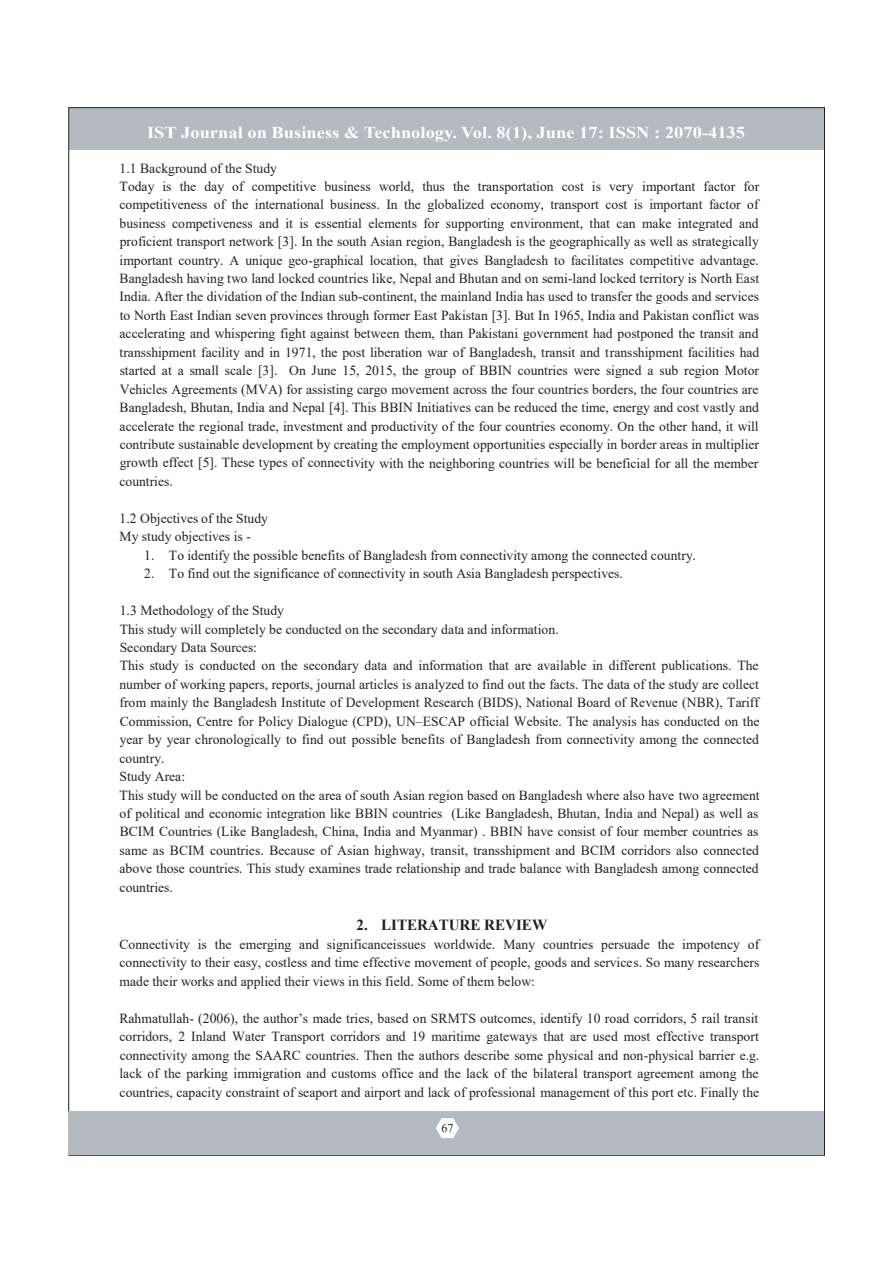
<style>
.page{position:relative;width:893px;height:1263px;background:#fff}
.page>*{position:absolute;margin:0;border:0;box-sizing:border-box;transform-origin:0 0}
.t1{font:700 16.5px "Times New Roman";color:#fff;scale:1.12 1}
.t2{font:700 15.45px "Times New Roman";letter-spacing:-.005em;color:#231f20}
.t3{font:13.95px/18.5px "Times New Roman";color:#231f20}
.t4{font:12px "Times New Roman";color:#231f20}
</style>
<div class="page">
<div style="left:69px;top:108px;width:756px;height:42px;background:#b4bac1"></div>
<div style="left:69px;top:1111px;width:755px;height:44px;background:#b4bac1"></div>
<svg style="left:436px;top:1118px;width:23px;height:20px"></svg>
<p class="t1" style="left:147px;top:120px;width:535px">IST Journal on Business &amp; Technology. Vol. 8(1), June 17: ISSN : 2070-4135</p>
<p class="t3" style="left:120px;top:158px;width:641px">1.1 Background of the Study<br>Today is the day of competitive business world, thus the transportation cost is very important factor for competitiveness of the international business. In the globalized economy, transport cost is important factor of business competiveness and it is essential elements for supporting environment, that can make integrated and proficient transport network [3]. In the south Asian region, Bangladesh is the geographically as well as strategically important country. A unique geo-graphical location, that gives Bangladesh to facilitates competitive advantage.<br>Bangladesh having two land locked countries like, Nepal and Bhutan and on semi-land locked territory is North East India. After the dividation of the Indian sub-continent, the mainland India has used to transfer the goods and services to North East Indian seven provinces through former East Pakistan [3]. But In 1965, India and Pakistan conflict was accelerating and whispering fight against between them, than Pakistani government had postponed the transit and transshipment facility and in 1971, the post liberation war of Bangladesh, transit and transshipment facilities had started at a small scale [3]. On June 15, 2015, the group of BBIN countries were signed a sub region Motor Vehicles Agreements (MVA) for assisting cargo movement across the four countries borders, the four countries are Bangladesh, Bhutan, India and Nepal [4]. This BBIN Initiatives can be reduced the time, energy and cost vastly and accelerate the regional trade, investment and productivity of the four countries economy. On the other hand, it will contribute sustainable development by creating the employment opportunities especially in border areas in multiplier growth effect [5]. These types of connectivity with the neighboring countries will be beneficial for all the member countries.</p>
<p class="t3" style="left:120px;top:509px;width:150px;line-height:18px">1.2 Objectives of the Study<br>My study objectives is -</p>
<p class="t3" style="left:144px;top:545px;width:553px">1. To identify the possible benefits of Bangladesh from connectivity among the connected country.</p>
<p class="t3" style="left:144px;top:564px;width:480px">2. To find out the significance of connectivity in south Asia Bangladesh perspectives.</p>
<p class="t3" style="left:120px;top:601px;width:642px">1.3 Methodology of the Study<br>This study will completely be conducted on the secondary data and information.<br>Secondary Data Sources:<br>This study is conducted on the secondary data and information that are available in different publications. The number of working papers, reports, journal articles is analyzed to find out the facts. The data of the study are collect from mainly the Bangladesh Institute of Development Research (BIDS), National Board of Revenue (NBR), Tariff Commission, Centre for Policy Dialogue (CPD), UN–ESCAP official Website. The analysis has conducted on the year by year chronologically to find out possible benefits of Bangladesh from connectivity among the connected country.<br>Study Area:<br>This study will be conducted on the area of south Asian region based on Bangladesh where also have two agreement of political and economic integration like BBIN countries (Like Bangladesh, Bhutan, India and Nepal) as well as BCIM Countries (Like Bangladesh, China, India and Myanmar) . BBIN have consist of four member countries as same as BCIM countries. Because of Asian highway, transit, transshipment and BCIM corridors also connected above those countries. This study examines trade relationship and trade balance with Bangladesh among connected countries.</p>
<p class="t2" style="left:357px;top:914px;width:192px">2. LITERATURE REVIEW</p>
<p class="t3" style="left:120px;top:935px;width:641px;text-align:justify">Connectivity is the emerging and significanceissues worldwide. Many countries persuade the impotency of connectivity to their easy, costless and time effective movement of people, goods and services. So many researchers made their works and applied their views in this field. Some of them below:</p>
<p class="t3" style="left:120px;top:1008px;width:641px;text-align:justify">Rahmatullah- (2006), the author’s made tries, based on SRMTS outcomes, identify 10 road corridors, 5 rail transit corridors, 2 Inland Water Transport corridors and 19 maritime gateways that are used most effective transport connectivity among the SAARC countries. Then the authors describe some physical and non-physical barrier e.g. lack of the parking immigration and customs office and the lack of the bilateral transport agreement among the countries, capacity constraint of seaport and airport and lack of professional management of this port etc. Finally the</p>
<p class="t4" style="left:441px;top:1119px;width:14px">67</p>
</div>
